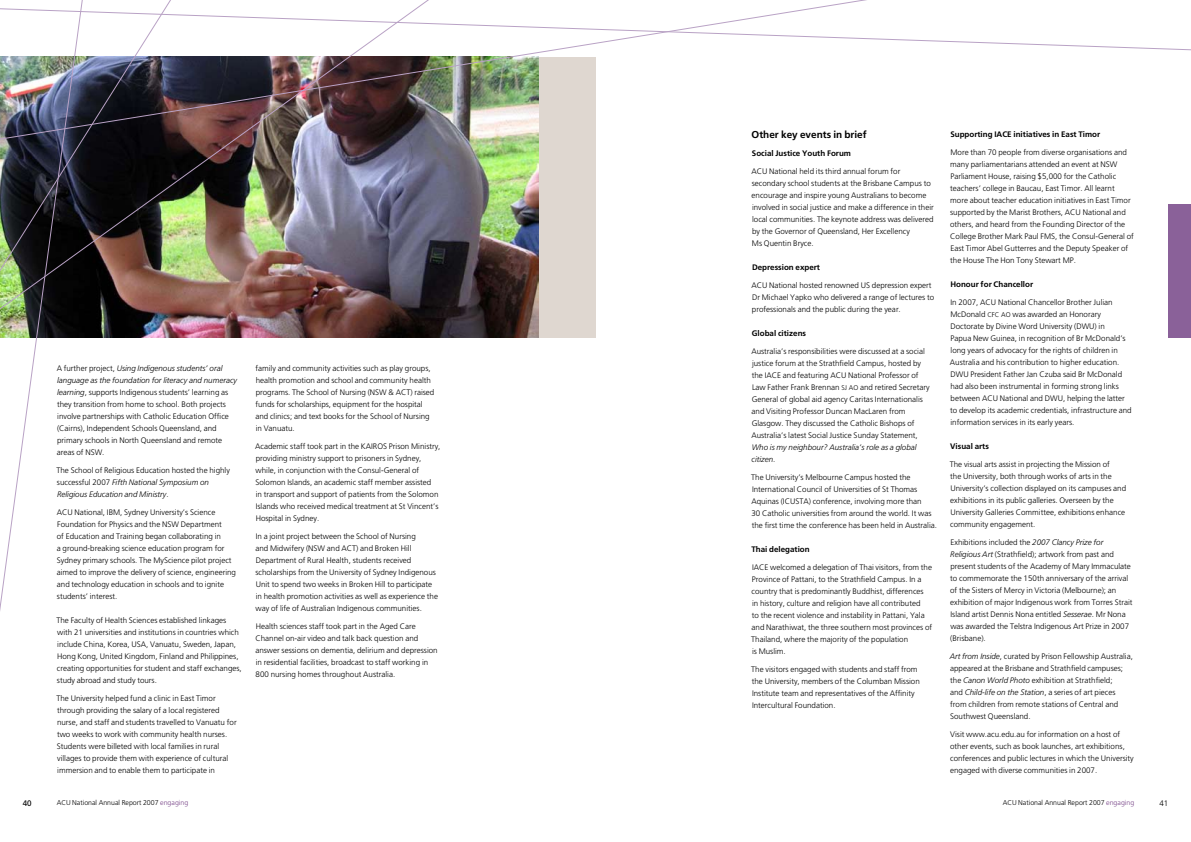
<style>
.page{position:relative;width:1191px;height:842px;background:#fff}
.page>*{position:absolute;margin:0;border:0;box-sizing:border-box;transform-origin:0 0}
.t1{font:700 10px "Frutiger";color:#000}
.t2{font:300 8px/12px "Frutiger";color:#000}
.t3{font:700 8px "Frutiger";color:#000}
.t4{font:italic 300 8px/12px "Frutiger";color:#000}
.t5{font:8px "Frutiger";color:#000}
.t6{font:300 7px "Frutiger";color:#000}
.s1{font-style:italic}
.s2{font-family:"Frutiger Light SC850";font-weight:400;font-size:6.8px}
.s3{font-style:normal}
.s4{color:#774387}
</style>
<div class="page">
<div style="left:539px;top:57px;width:56px;height:280px;background:#dfd7d0"></div>
<img style="left:84px;top:141px;width:455px;height:196px">
<img style="left:84px;top:141px;width:356px;height:174px">
<img style="left:84px;top:0;width:783px;height:141px">
<img style="left:0;top:0;width:84px;height:611px">
<svg style="left:0;top:8px;width:1191px;height:42px"></svg>
<div style="left:1168px;top:204px;width:23px;height:133px;background:#8a6199"></div>
<p class="t2" style="left:57px;top:362px;width:182px">A further project, <span class="s1">Using Indigenous students’ oral language as the foundation for literacy and numeracy learning</span>, supports Indigenous students’ learning as they transition from home to school. Both projects involve partnerships with Catholic Education Office (Cairns), Independent Schools Queensland, and primary schools in North Queensland and remote areas of NSW.</p>
<p class="t2" style="left:57px;top:464px;width:175px">The School of Religious Education hosted the highly successful 2007 <span class="s1">Fifth National Symposium on<br>Religious Education and Ministry</span>.</p>
<p class="t2" style="left:57px;top:506px;width:181px">ACU National, IBM, Sydney U niversity’s Science Foundation for Physics and the NSW Department<br>of Education and Training began collaborating in<br>a ground-breaking science education program for Sydney primary schools. The MyScience pilot project aimed to improve the delivery of science, engineering and technology education in schools and to ignite students’ interest.</p>
<p class="t2" style="left:57px;top:614px;width:187px">The Faculty of Health Sciences established linkages with 21 universities and institutions in countries which include China, Korea, USA, Vanuatu, Sweden, Japan, Hong Kong, United Kingdom, Finland and Philippines, creating opportunities for student and staff exchanges, study abroad and study tours.</p>
<p class="t2" style="left:57px;top:692px;width:182px">The U niversity helped fund a clinic in East Timor through providing the salary of a local registered nurse, and staff and students travelled to Vanuatu for two weeks to work with community health nurses.<br>Students were billeted with local families in rural villages to provide them with experience of cultural immersion and to enable them to participate in</p>
<p class="t2" style="left:255px;top:362px;width:180px">family and community activities such as play groups, health promotion and school and community health programs. The School of Nursing (NSW &amp; ACT) raised funds for scholarships, equipment for the hospital and clinics; and text books for the School of Nursing in Vanuatu.</p>
<p class="t2" style="left:255px;top:440px;width:187px">Academic staff took part in the KAIROS Prison Ministry, providing ministry support to prisoners in Sydney, while, in conjunction with the Consul-General of Solomon Islands, an academic staff member assisted<br>in transport and support of patients from the Solomon Islands who received medical treatment at St Vincent’s Hospital in Sydney.</p>
<p class="t2" style="left:255px;top:530px;width:184px">In a joint project between the School of Nursing<br>and Midwifery (NSW and ACT) and Broken H ill Department of Rural H ealth, students received scholarships from the U niversity of Sydney Indigenous U nit to spend two weeks in Broken H ill to participate in health promotion activities as well as experience the way of life of Australian Indigenous communities.</p>
<p class="t2" style="left:255px;top:620px;width:184px">Health sciences staff took part in the Aged Care Channel on-air video and talk back question and answer sessions on dementia, delirium and depression in residential facilities, broadcast to staff working in 800 nursing homes throughout Australia.</p>
<p class="t1" style="left:751px;top:129px;width:117px">Other key events in brief</p>
<p class="t3" style="left:752px;top:149px;width:101px">Social Justice Youth Forum</p>
<p class="t2" style="left:751px;top:165px;width:184px">ACU National held its third annual forum for secondary school students at the Brisbane Campus to encourage and inspire young Australians to become involved in social justice and make a difference in their local communities. The keynote address was delivered by the Governor of Queensland, Her Excellency<br>Ms Quentin Bryce.</p>
<p class="t3" style="left:752px;top:263px;width:70px">Depression expert</p>
<p class="t2" style="left:751px;top:279px;width:184px">ACU National hosted renowned US depression expert<br>Dr Michael Yapko who delivered a range of lectures to professionals and the public during the year.</p>
<p class="t3" style="left:752px;top:329px;width:56px">Global citizens</p>
<p class="t2" style="left:751px;top:345px;width:180px">Australia’s responsibilities were discussed at a social justice forum at the Strathfield Campus, hosted by the IACE and featuring ACU National Professor of Law Father Frank Brennan <span class="s2">SJ AO</span> and retired Secretary General of global aid agency Caritas Internationalis and Visiting Professor Duncan MacLaren from Glasgow. They discussed the Catholic Bishops of Australia’s latest Social Justice Sunday Statement,</p>
<p class="t4" style="left:751px;top:441px;width:167px">Who is my neighbour? Australia’s role as a global citizen<span class="s3">.</span></p>
<p class="t2" style="left:751px;top:471px;width:187px">The U niversity’s Melbourne Campus hosted the International Council of U niversities of St Thomas Aquinas (ICUSTA) conference, involving more than<br>30 Catholic universities from around the world. It was the first time the conference has been held in Australia.</p>
<p class="t3" style="left:751px;top:545px;width:60px">Thai delegation</p>
<p class="t2" style="left:751px;top:561px;width:182px">IACE welcomed a delegation of Thai visitors, from the Province of Pattani, to the Strathfield Campus. In a country that is predominantly Buddhist, differences<br>in history, culture and religion have all contributed<br>to the recent violence and instability in Pattani, Yala and Narathiwat, the three southern most provinces of Thailand, where the majority of the population<br>is Muslim.</p>
<p class="t2" style="left:751px;top:663px;width:170px">The visitors engaged with students and staff from the U niversity, members of the Columban Mission Institute team and representatives of the Affinity Intercultural Foundation.</p>
<p class="t3" style="left:950px;top:129px;width:151px">Supporting IACE initiatives in East Timor</p>
<p class="t2" style="left:950px;top:146px;width:185px">More than 70 people from diverse organisations and many parliamentarians attended an event at NSW Parliament House, raising $5,000 for the Catholic teachers’ college in Baucau, East Timor. All learnt more about teacher education initiatives in East Timor supported by the Marist Brothers, ACU National and others, and heard from the Founding Director of the College Brother Mark Paul FMS, the Consul-General of East Timor Abel Gutterres and the Deputy Speaker of the House The Hon Tony Stewart MP.</p>
<p class="t3" style="left:950px;top:279px;width:84px">Honour for Chancellor</p>
<p class="t2" style="left:950px;top:296px;width:183px">In 2007, ACU National Chancellor Brother Julian McDonald <span class="s2">CFC AO</span> was awarded an Honorary Doctorate by Divine Word U niversity (DWU) in<br>Papua New Guinea, in recognition of Br McDonald’s long years of advocacy for the rights of children in Australia and his contribution to higher education.<br>DWU President Father Jan Czuba said Br McDonald had also been instrumental in forming strong links between ACU National and DWU, helping the latter to develop its academic credentials, infrastructure and information services in its early years.</p>
<p class="t3" style="left:950px;top:441px;width:40px">Visual arts</p>
<p class="t2" style="left:949px;top:458px;width:178px">The visual arts assist in projecting the Mission of<br>the U niversity, both through works of arts in the<br>U niversity’s collection displayed on its campuses and exhibitions in its public galleries. Overseen by the<br>U niversity Galleries Committee, exhibitions enhance community engagement.</p>
<p class="t2" style="left:950px;top:536px;width:184px">Exhibitions included the <span class="s1">2007 Clancy Prize for Religious Art</span> (Strathfield); artwork from past and present students of the Academy of Mary Immaculate to commemorate the 150th anniversary of the arrival of the Sisters of Mercy in Victoria (Melbourne); an exhibition of major Indigenous work from Torres Strait Island artist Dennis Nona entitled <span class="s1">Sesserae</span>. Mr Nona was awarded the Telstra Indigenous Art Prize in 2007 (Brisbane).</p>
<p class="t2" style="left:949px;top:650px;width:185px"><span class="s1">Art from Inside</span>, curated by Prison Fellowship Australia, appeared at the Brisbane and Strathfield campuses; the <span class="s1">Canon World Photo</span> exhibition at Strathfield;<br>and <span class="s1">Child-life on the Station</span>, a series of art pieces from children from remote stations of Central and Southwest Queensland.</p>
<p class="t2" style="left:950px;top:728px;width:185px">Visit www.acu.edu.au for information on a host of other events, such as book launches, art exhibitions, conferences and public lectures in which the U niversity engaged with diverse communities in 2007.</p>
<p class="t6" style="left:57px;top:798px;width:133px">ACU National Annual Report 2007 <span class="s4">engaging</span></p>
<p class="t6" style="left:1002px;top:798px;width:133px">ACU National Annual Report 2007 <span class="s4">engaging</span></p>
<p class="t5" style="left:23px;top:798px;width:10px">40</p>
<p class="t2" style="left:1159px;top:797px;width:10px">41</p>
</div>
